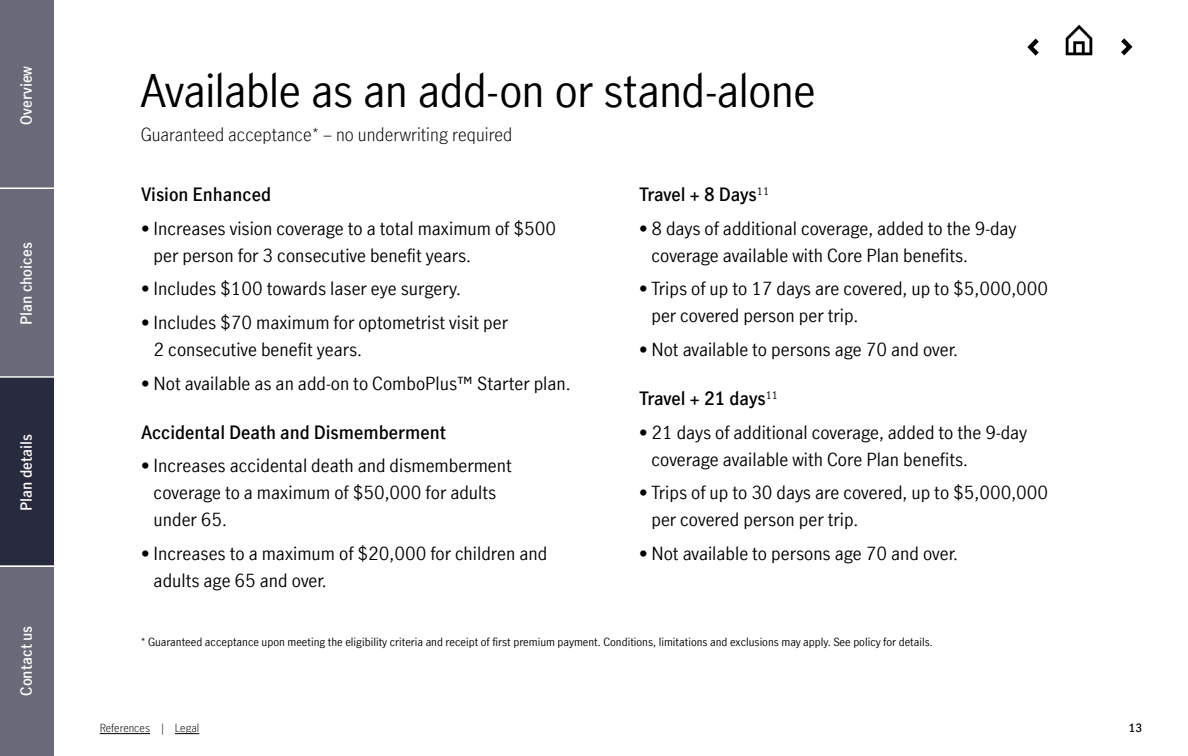
<style>
.page{position:relative;width:1188px;height:756px;background:#fff}
.page>*{position:absolute;margin:0;border:0;box-sizing:border-box;transform-origin:0 0}
.t1{font:45px "Manulife JH Sans Optimized";letter-spacing:-.015em;color:#000}
.t2{font:18px/27px "Manulife JH Sans Optimized";color:#000}
.t3{font:600 18px "Manulife JH Sans Optimized";color:#000}
.t4{font:300 18px "Manulife JH Sans Optimized";color:#000}
.t5{font:600 15px "Manulife JH Sans Optimized";color:#fff}
.t6{font:11.25px "Manulife JH Sans Optimized";color:#000}
.t7{font:300 11.25px "Manulife JH Sans Optimized";color:#000}
.t8{font:600 11.25px "Manulife JH Sans Optimized";color:#000}
</style>
<div class="page">
<hr style="left:100px;top:733px;width:50px;height:1px;background:#000">
<svg style="left:175px;top:733px;width:24px;height:1px"></svg>
<svg style="left:1027px;top:39px;width:12px;height:17px"></svg>
<img style="left:1065px;top:24px;width:28px;height:32px">
<svg style="left:1121px;top:38px;width:11px;height:17px"></svg>
<div style="left:0;top:0;width:54px;height:189px;background:#696b78"></div>
<div style="left:0;top:189px;width:54px;height:189px;background:#696b78"></div>
<div style="left:0;top:567px;width:54px;height:189px;background:#696b78"></div>
<hr style="left:0;top:188px;width:54px;height:1px;background:#fff">
<div style="left:0;top:376px;width:54px;height:190px;background:#282b3e"></div>
<hr style="left:0;top:376px;width:54px;height:2px;background:#fff">
<p class="t5" style="left:16px;top:125px;width:60px;rotate:-90deg">Overview</p>
<p class="t5" style="left:16px;top:325px;width:84px;rotate:-90deg">Plan choices</p>
<p class="t5" style="left:16px;top:511px;width:79px;rotate:-90deg">Plan details</p>
<p class="t5" style="left:16px;top:696px;width:71px;rotate:-90deg">Contact us</p>
<h1 class="t1" style="left:141px;top:60px;width:676px">Available as an add-on or stand-alone</h1>
<p class="t4" style="left:141px;top:122px;width:373px">Guaranteed acceptance* – no underwriting required</p>
<p class="t3" style="left:142px;top:182px;width:131px">Vision Enhanced</p>
<p class="t2" style="left:154px;top:214px;width:404px;text-indent:-12px">• Increases vision coverage to a total maximum of $500 per person for 3 consecutive benefit years.</p>
<p class="t2" style="left:142px;top:275px;width:321px">• Includes $100 towards laser eye surgery.</p>
<p class="t2" style="left:154px;top:308px;width:356px;text-indent:-12px">• Includes $70 maximum for optometrist visit per<br>2 consecutive benefit years.</p>
<p class="t2" style="left:142px;top:369px;width:431px">• Not available as an add-on to ComboPlus™ Starter plan.</p>
<p class="t3" style="left:142px;top:420px;width:306px">Accidental Death and Dismemberment</p>
<p class="t2" style="left:154px;top:452px;width:360px;text-indent:-12px">• Increases accidental death and dismemberment coverage to a maximum of $50,000 for adults under 65.</p>
<p class="t2" style="left:154px;top:539px;width:395px;text-indent:-12px">• Increases to a maximum of $20,000 for children and adults age 65 and over.</p>
<p class="t3" style="left:639px;top:182px;width:131px">Travel + 8 Days<sup>11</sup></p>
<p class="t2" style="left:651px;top:214px;width:366px;text-indent:-12px">• 8 days of additional coverage, added to the 9-day coverage available with Core Plan benefits.</p>
<p class="t2" style="left:651px;top:275px;width:398px;text-indent:-12px">• Trips of up to 17 days are covered, up to $5,000,000 per covered person per trip.</p>
<p class="t2" style="left:639px;top:335px;width:320px">• Not available to persons age 70 and over.</p>
<p class="t3" style="left:639px;top:386px;width:140px">Travel + 21 days<sup>11</sup></p>
<p class="t2" style="left:651px;top:418px;width:377px;text-indent:-12px">• 21 days of additional coverage, added to the 9-day coverage available with Core Plan benefits.</p>
<p class="t2" style="left:651px;top:479px;width:398px;text-indent:-12px">• Trips of up to 30 days are covered, up to $5,000,000 per covered person per trip.</p>
<p class="t2" style="left:639px;top:539px;width:320px">• Not available to persons age 70 and over.</p>
<p class="t6" style="left:141px;top:634px;width:794px">* Guaranteed acceptance upon meeting the eligibility criteria and receipt of first premium payment. Conditions, limitations and exclusions may apply. See policy for details.</p>
<p class="t7" style="left:100px;top:720px;width:101px">References | Legal</p>
<p class="t8" style="left:1129px;top:720px;width:15px">13</p>
</div>
